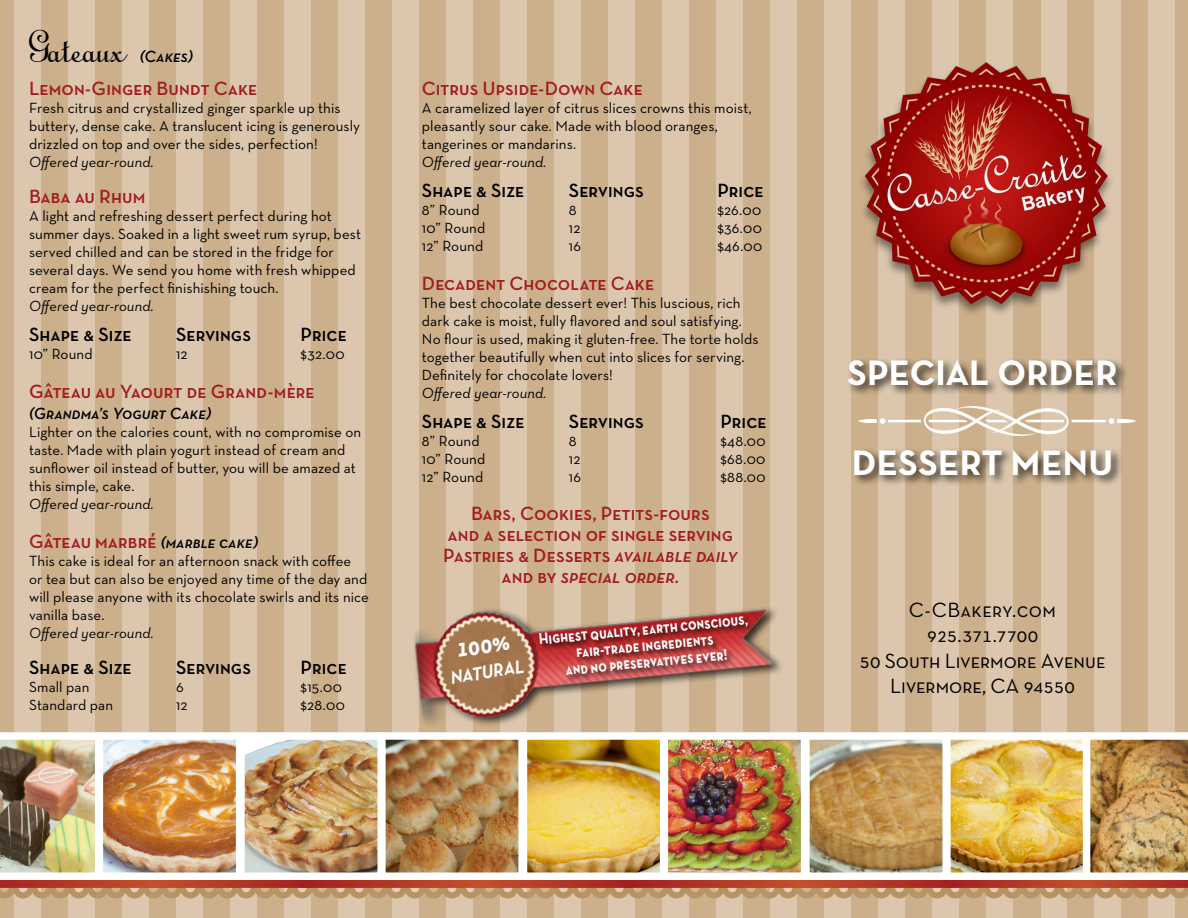
<style>
.page{position:relative;width:1188px;height:918px;background:#dcc7ae}
.page>*{position:absolute;margin:0;border:0;box-sizing:border-box;transform-origin:0 0}
.t1{font:36px "Neutra Text Bold SC";letter-spacing:.005em;color:#fff}
.t2{font:33px "Annabel Script";letter-spacing:-.015em;color:#000;scale:.9 1}
.t3{font:italic 700 25.5px "Neutra Text TF";color:#fff;scale:.9 1}
.t4{font:21px/25.2px "Neutra Text TF Book SC";letter-spacing:-.005em;color:#000;text-align:center}
.t5{font:19.5px/21px "Neutra Text Demi SC";color:#a11d20;text-align:center}
.t6{font:19.5px "Neutra Text Demi SC";color:#000}
.t7{font:19.5px "Neutra Text Demi SC Italic";letter-spacing:-.005em;color:#a11d20}
.t8{font:italic 700 19.05px "Neutra Text TF";color:#fff;scale:.9 1}
.t9{font:16.5px "Neutra Text Demi SC Italic";color:#000}
.t10{font:15.9px/16.5px "Neutra Text TF Bold SC";color:#fff;text-align:center;scale:.84 1}
.t11{font:15px/18px "Neutra Text";letter-spacing:.005em;color:#000}
.t12{font:italic 15px "Neutra Text";letter-spacing:.01em;color:#000}
.s1{font-family:"Neutra Text Demi SC Italic";font-size:16.5px}
.s2{font-family:"Neutra Text Demi SC Italic";font-size:16.5px;color:#000}
.s3{font-family:"Neutra Text Demi SC Italic"}
.s4{font-family:"Neutra Text Demi SC"}
</style>
<div class="page">
<div style="left:0;top:0;width:14px;height:918px;background:#ccaf8b"></div>
<div style="left:41px;top:0;width:27px;height:918px;background:#ccaf8b"></div>
<div style="left:95px;top:0;width:27px;height:918px;background:#ccaf8b"></div>
<div style="left:149px;top:0;width:27px;height:918px;background:#ccaf8b"></div>
<div style="left:203px;top:0;width:27px;height:918px;background:#ccaf8b"></div>
<div style="left:257px;top:0;width:27px;height:918px;background:#ccaf8b"></div>
<div style="left:311px;top:0;width:27px;height:918px;background:#ccaf8b"></div>
<div style="left:365px;top:0;width:27px;height:918px;background:#ccaf8b"></div>
<div style="left:419px;top:0;width:27px;height:918px;background:#ccaf8b"></div>
<div style="left:473px;top:0;width:27px;height:918px;background:#ccaf8b"></div>
<div style="left:527px;top:0;width:27px;height:918px;background:#ccaf8b"></div>
<div style="left:581px;top:0;width:27px;height:918px;background:#ccaf8b"></div>
<div style="left:635px;top:0;width:27px;height:918px;background:#ccaf8b"></div>
<div style="left:689px;top:0;width:27px;height:918px;background:#ccaf8b"></div>
<div style="left:743px;top:0;width:27px;height:918px;background:#ccaf8b"></div>
<div style="left:797px;top:0;width:27px;height:918px;background:#ccaf8b"></div>
<div style="left:851px;top:0;width:27px;height:918px;background:#ccaf8b"></div>
<div style="left:905px;top:0;width:27px;height:918px;background:#ccaf8b"></div>
<div style="left:959px;top:0;width:27px;height:918px;background:#ccaf8b"></div>
<div style="left:1013px;top:0;width:27px;height:918px;background:#ccaf8b"></div>
<div style="left:1067px;top:0;width:27px;height:918px;background:#ccaf8b"></div>
<div style="left:1121px;top:0;width:27px;height:918px;background:#ccaf8b"></div>
<div style="left:1175px;top:0;width:13px;height:918px;background:#ccaf8b"></div>
<img style="left:862px;top:50px;width:249px;height:268px">
<div style="left:846px;top:357px;width:282px;height:130px;background:#000;opacity:.75"></div>
<img style="left:0;top:728px;width:1188px;height:171px">
<div style="left:411px;top:605px;width:374px;height:126px;background:#dcc7ae"></div>
<img style="left:414px;top:605px;width:363px;height:126px">
<div style="left:538px;top:615px;width:217px;height:68px;background:#000;opacity:.75"></div>
<img style="left:859px;top:406px;width:276px;height:30px">
<h2 class="t2" style="left:29px;top:26px;width:184px">Gateaux <span class="s1">(Cakes)</span></h2>
<h3 class="t5" style="left:29px;top:77px;width:230px">Lemon-Ginger Bundt Cake</h3>
<p class="t11" style="left:29px;top:99px;width:332px">Fresh citrus and crystallized ginger sparkle up this buttery, dense cake. A translucent icing is generously drizzled on top and over the sides, perfection!</p>
<p class="t12" style="left:29px;top:153px;width:126px">Offered year-round.</p>
<h3 class="t5" style="left:29px;top:185px;width:118px">Baba au Rhum</h3>
<p class="t11" style="left:29px;top:207px;width:333px">A light and refreshing dessert perfect during hot summer days. Soaked in a light sweet rum syrup, best served chilled and can be stored in the fridge for several days. We send you home with fresh whipped cream for the perfect finishishing touch.</p>
<p class="t12" style="left:29px;top:297px;width:126px">Offered year-round.</p>
<h3 class="t6" style="left:29px;top:322px;width:104px">Shape &amp; Size</h3>
<h3 class="t6" style="left:176px;top:322px;width:76px">Servings</h3>
<h3 class="t6" style="left:301px;top:322px;width:48px">Price</h3>
<p class="t11" style="left:29px;top:345px;width:65px">10” Round</p>
<p class="t11" style="left:176px;top:345px;width:13px">12</p>
<p class="t11" style="left:301px;top:345px;width:45px">$32.00</p>
<h3 class="t5" style="left:29px;top:380px;width:287px">Gâteau au Yaourt de Grand-mère</h3>
<p class="t9" style="left:29px;top:403px;width:184px">(Grandma’s Yogurt Cake)</p>
<p class="t11" style="left:29px;top:423px;width:334px">Lighter on the calories count, with no compromise on taste. Made with plain yogurt instead of cream and sunflower oil instead of butter, you will be amazed at this simple, cake.</p>
<p class="t12" style="left:29px;top:495px;width:126px">Offered year-round.</p>
<h3 class="t5" style="left:29px;top:530px;width:231px">Gâteau marbré <span class="s2">(marble cake)</span></h3>
<p class="t11" style="left:29px;top:552px;width:341px">This cake is ideal for an afternoon snack with coffee<br>or tea but can also be enjoyed any time of the day and will please anyone with its chocolate swirls and its nice vanilla base.</p>
<p class="t12" style="left:29px;top:624px;width:126px">Offered year-round.</p>
<h3 class="t6" style="left:29px;top:655px;width:104px">Shape &amp; Size</h3>
<h3 class="t6" style="left:176px;top:655px;width:76px">Servings</h3>
<h3 class="t6" style="left:301px;top:655px;width:48px">Price</h3>
<p class="t11" style="left:29px;top:678px;width:62px">Small pan</p>
<p class="t11" style="left:176px;top:678px;width:9px">6</p>
<p class="t11" style="left:301px;top:678px;width:43px">$15.00</p>
<p class="t11" style="left:29px;top:696px;width:86px">Standard pan</p>
<p class="t11" style="left:176px;top:696px;width:13px">12</p>
<p class="t11" style="left:301px;top:696px;width:46px">$28.00</p>
<h3 class="t5" style="left:422px;top:77px;width:223px">Citrus Upside-Down Cake</h3>
<p class="t11" style="left:422px;top:98px;width:331px">A caramelized layer of citrus slices crowns this moist, pleasantly sour cake. Made with blood oranges, tangerines or mandarins.</p>
<p class="t12" style="left:422px;top:153px;width:126px">Offered year-round.</p>
<h3 class="t6" style="left:422px;top:178px;width:104px">Shape &amp; Size</h3>
<h3 class="t6" style="left:569px;top:178px;width:76px">Servings</h3>
<h3 class="t6" style="left:717px;top:178px;width:48px">Price</h3>
<p class="t11" style="left:422px;top:200px;width:59px">8” Round</p>
<p class="t11" style="left:569px;top:200px;width:9px">8</p>
<p class="t11" style="left:717px;top:200px;width:45px">$26.00</p>
<p class="t11" style="left:422px;top:218px;width:65px">10” Round</p>
<p class="t11" style="left:569px;top:218px;width:13px">12</p>
<p class="t11" style="left:717px;top:218px;width:46px">$36.00</p>
<p class="t11" style="left:422px;top:236px;width:63px">12” Round</p>
<p class="t11" style="left:569px;top:236px;width:14px">16</p>
<p class="t11" style="left:717px;top:236px;width:47px">$46.00</p>
<h3 class="t5" style="left:422px;top:272px;width:234px">Decadent Chocolate Cake</h3>
<p class="t11" style="left:422px;top:293px;width:338px">The best chocolate dessert ever! This luscious, rich dark cake is moist, fully flavored and soul satisfying.<br>No flour is used, making it gluten-free. The torte holds together beautifully when cut into slices for serving.<br>Definitely for chocolate lovers!</p>
<p class="t12" style="left:422px;top:384px;width:126px">Offered year-round.</p>
<h3 class="t6" style="left:422px;top:409px;width:104px">Shape &amp; Size</h3>
<h3 class="t6" style="left:569px;top:409px;width:76px">Servings</h3>
<h3 class="t6" style="left:720px;top:409px;width:48px">Price</h3>
<p class="t11" style="left:422px;top:431px;width:59px">8” Round</p>
<p class="t11" style="left:569px;top:431px;width:9px">8</p>
<p class="t11" style="left:720px;top:431px;width:47px">$48.00</p>
<p class="t11" style="left:422px;top:449px;width:65px">10” Round</p>
<p class="t11" style="left:569px;top:449px;width:13px">12</p>
<p class="t11" style="left:720px;top:449px;width:47px">$68.00</p>
<p class="t11" style="left:422px;top:467px;width:63px">12” Round</p>
<p class="t11" style="left:569px;top:467px;width:14px">16</p>
<p class="t11" style="left:720px;top:467px;width:47px">$88.00</p>
<h3 class="t5" style="left:443px;top:502px;width:296px">Bars, Cookies, Petits-fours<br>and a selection of single serving<br>Pastries &amp; Desserts <span class="s3">available daily</span></h3>
<h3 class="t7" style="left:501px;top:564px;width:179px"><span class="s4">and by</span> special order.</h3>
<h3 class="t3" style="left:454px;top:633px;width:61px;rotate:-10deg">100%</h3>
<p class="t8" style="left:449px;top:667px;width:84px;rotate:-10deg">NATURAL</p>
<p class="t10" style="left:538px;top:630px;width:251px;rotate:-5deg">Highest quality, earth conscious, fair-trade ingredients<br>and no preservatives ever!</p>
<h1 class="t1" style="left:848px;top:350px;width:272px">SPECIAL ORDER</h1>
<h1 class="t1" style="left:852px;top:440px;width:263px">DESSERT MENU</h1>
<h3 class="t4" style="left:859px;top:597px;width:248px">C-CBakery.com<br>925.371.7700<br>50 South Livermore Avenue<br>Livermore, CA 94550</h3>
</div>
